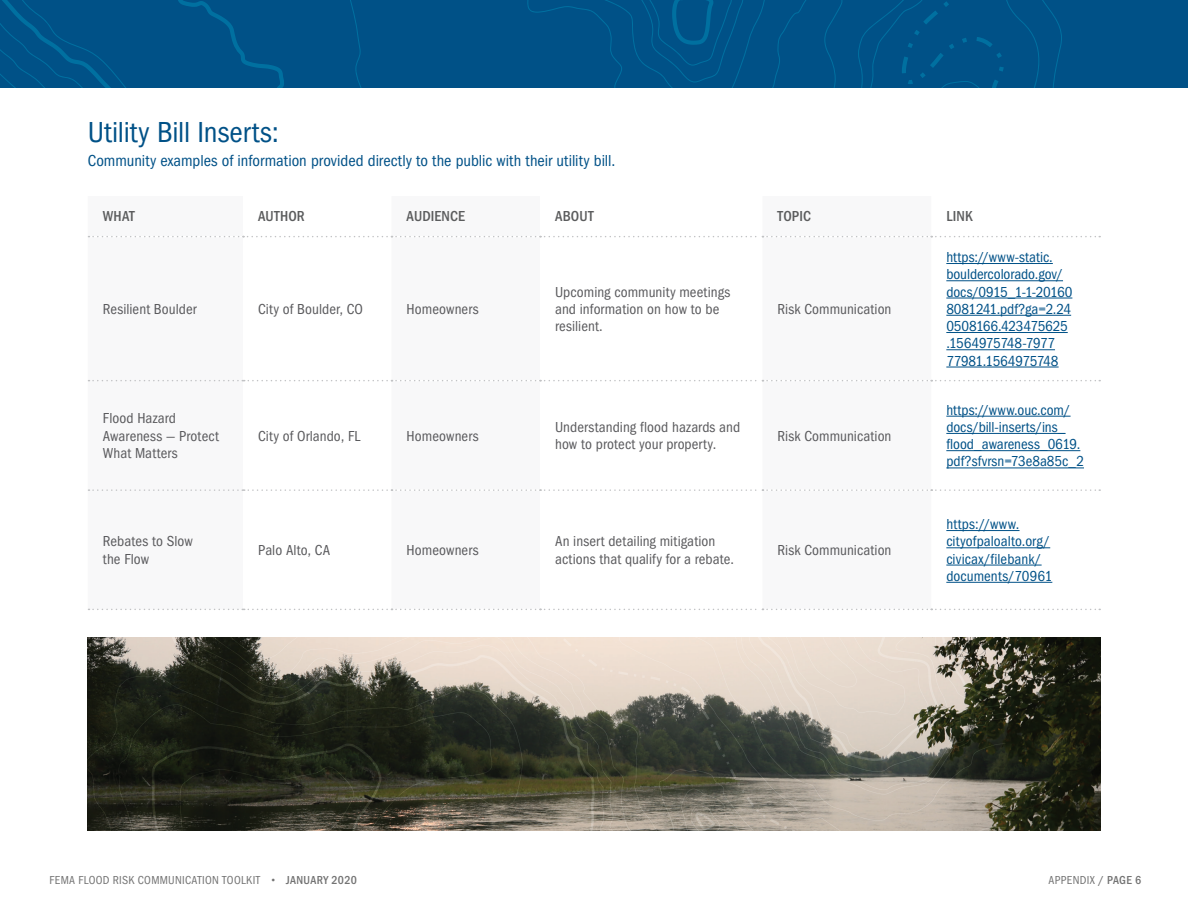
<style>
.page{position:relative;width:1188px;height:918px;background:#fff}
.page>*{position:absolute;margin:0;border:0;box-sizing:border-box;transform-origin:0 0}
.t1{font:condensed 30px "ITC Franklin Gothic Std";letter-spacing:-.005em;color:#005187}
.t2{font:condensed 16.5px "ITC Franklin Gothic Std";color:#005187}
.t3{font:condensed 15px/17.2px "ITC Franklin Gothic Std";letter-spacing:.005em;color:#5a5a5d}
.t4{font:condensed 15px/17.2px "ITC Franklin Gothic Std";color:#005187}
.t5{font:500 condensed 15px "ITC Franklin Gothic Std";letter-spacing:.01em;color:#5b5c5d}
.t6{font:condensed 12px "ITC Franklin Gothic Std";letter-spacing:.025em;color:#737373}
.s1{font-weight:500;font-stretch:normal}
.s2{font-weight:500}
</style>
<div class="page">
<div style="left:0;top:0;width:1188px;height:87px;background:#005187"></div>
<img style="left:849px;top:637px;width:251px;height:194px">
<svg style="left:849px;top:761px;width:157px;height:60px;background:#938e82"></svg>
<svg style="left:963px;top:827px;width:43px;height:4px"></svg>
<svg style="left:818px;top:637px;width:188px;height:124px;background:#a69f92"></svg>
<svg style="left:595px;top:637px;width:223px;height:194px;background:#938e82"></svg>
<svg style="left:659px;top:769px;width:100px;height:62px;background:#777466"></svg>
<svg style="left:87px;top:637px;width:508px;height:194px;background:#5b594c"></svg>
<svg style="left:152px;top:744px;width:230px;height:87px;background:#282a1e"></svg>
<svg style="left:88px;top:380px;width:1012px;height:1px"></svg>
<svg style="left:88px;top:489px;width:1012px;height:2px"></svg>
<svg style="left:88px;top:609px;width:1012px;height:1px"></svg>
<svg style="left:88px;top:236px;width:1012px;height:1px"></svg>
<hr style="left:946px;top:263px;width:107px;height:1px;background:#005187">
<hr style="left:946px;top:280px;width:117px;height:1px;background:#005187">
<hr style="left:946px;top:298px;width:126px;height:1px;background:#005187">
<hr style="left:946px;top:315px;width:125px;height:1px;background:#005187">
<hr style="left:946px;top:332px;width:122px;height:1px;background:#005187">
<hr style="left:946px;top:349px;width:109px;height:1px;background:#005187">
<hr style="left:946px;top:367px;width:113px;height:1px;background:#005187">
<hr style="left:946px;top:416px;width:125px;height:1px;background:#005187">
<hr style="left:946px;top:433px;width:119px;height:1px;background:#005187">
<hr style="left:946px;top:450px;width:134px;height:1px;background:#005187">
<hr style="left:946px;top:468px;width:138px;height:1px;background:#005187">
<hr style="left:946px;top:530px;width:74px;height:1px;background:#005187">
<hr style="left:946px;top:547px;width:104px;height:1px;background:#005187">
<hr style="left:946px;top:565px;width:96px;height:1px;background:#005187">
<hr style="left:946px;top:582px;width:106px;height:1px;background:#005187">
<h3 class="t1" style="left:88px;top:115px;width:193px">Utility Bill Inserts:</h3>
<p class="t2" style="left:88px;top:151px;width:529px">Community examples of information provided directly to the public with their utility bill.</p>
<p class="t5" style="left:103px;top:208px;width:33px">WHAT</p>
<p class="t5" style="left:258px;top:208px;width:48px">AUTHOR</p>
<p class="t5" style="left:407px;top:208px;width:60px">AUDIENCE</p>
<p class="t5" style="left:555px;top:208px;width:40px">ABOUT</p>
<p class="t5" style="left:778px;top:208px;width:35px">TOPIC</p>
<p class="t5" style="left:946px;top:208px;width:28px">LINK</p>
<p class="t3" style="left:103px;top:300px;width:95px">Resilient Boulder</p>
<p class="t3" style="left:258px;top:300px;width:106px">City of Boulder, CO</p>
<p class="t3" style="left:407px;top:300px;width:73px">Homeowners</p>
<p class="t3" style="left:555px;top:283px;width:177px">Upcoming community meetings and information on how to be resilient.</p>
<p class="t3" style="left:778px;top:300px;width:115px">Risk Communication</p>
<p class="t3" style="left:103px;top:410px;width:117px">Flood Hazard<br>Awareness — Protect<br>What Matters</p>
<p class="t3" style="left:258px;top:427px;width:104px">City of Orlando, FL</p>
<p class="t3" style="left:407px;top:427px;width:73px">Homeowners</p>
<p class="t3" style="left:555px;top:418px;width:187px">Understanding flood hazards and how to protect your property.</p>
<p class="t3" style="left:778px;top:427px;width:115px">Risk Communication</p>
<p class="t3" style="left:103px;top:533px;width:92px">Rebates to Slow the Flow</p>
<p class="t3" style="left:258px;top:541px;width:73px">Palo Alto, CA</p>
<p class="t3" style="left:407px;top:541px;width:73px">Homeowners</p>
<p class="t3" style="left:555px;top:533px;width:181px">An insert detailing mitigation actions that qualify for a rebate.</p>
<p class="t3" style="left:778px;top:541px;width:115px">Risk Communication</p>
<p class="t4" style="left:946px;top:249px;width:128px">https://www-static. bouldercolorado.gov/ docs/0915_1-1-20160<br>8081241.pdf?ga=2.24<br>0508166.423475625 .1564975748-7977<br>77981.1564975748</p>
<p class="t4" style="left:946px;top:401px;width:139px">https://www.ouc.com/ docs/bill-inserts/ins_ flood_awareness_0619. pdf?sfvrsn=73e8a85c_2</p>
<p class="t4" style="left:946px;top:516px;width:108px">https://www. cityofpaloalto.org/ civicax/filebank/ documents/70961</p>
<p class="t6" style="left:50px;top:873px;width:309px">FEMA FLOOD RISK COMMUNICATION TOOLKIT <span class="s1">•</span> <span class="s2">JANUARY 2020</span></p>
<p class="t6" style="left:1049px;top:873px;width:94px">APPENDIX <span class="s2">/ PAGE 6</span></p>
</div>
